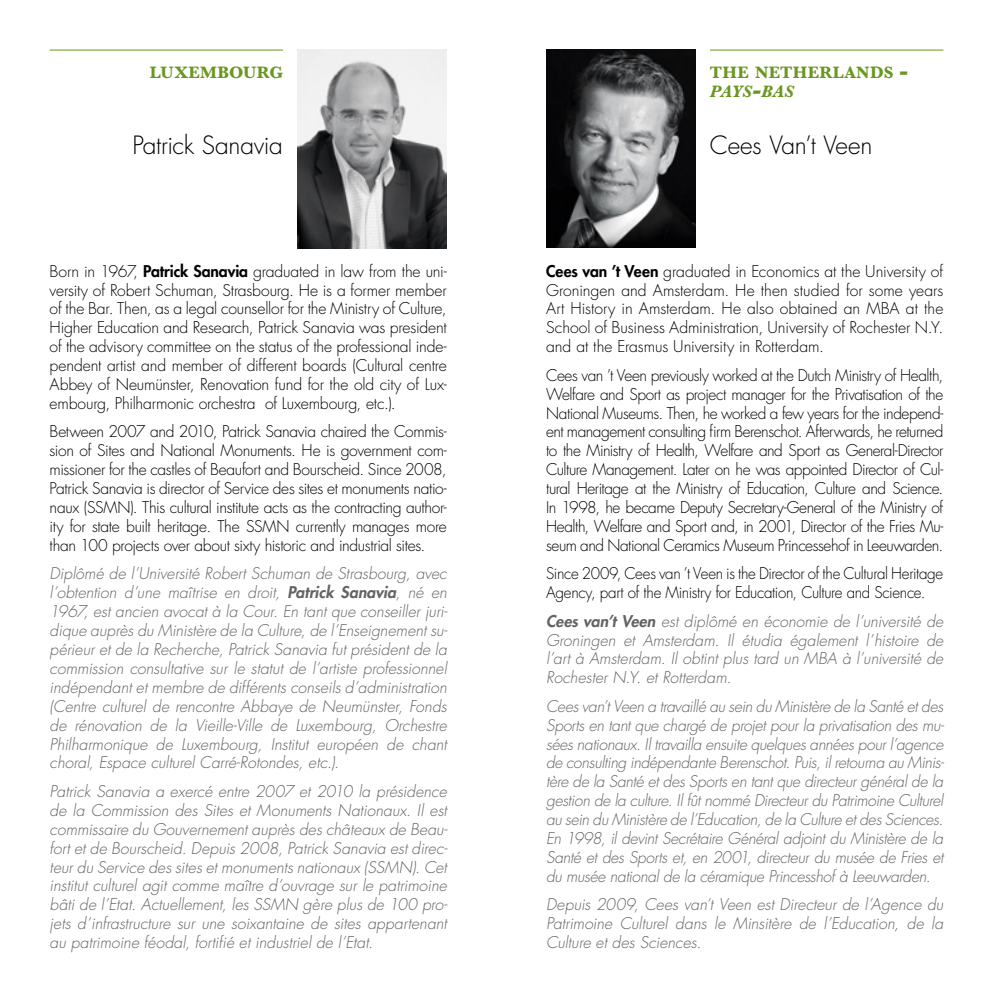
<style>
.page{position:relative;width:993px;height:993px;background:#fff}
.page>*{position:absolute;margin:0;border:0;box-sizing:border-box;transform-origin:0 0}
.t1{font:300 24.5px "Futura LT";letter-spacing:-.015em;color:#000}
.t2{font:700 17.15px/18.9px "Baskerville";letter-spacing:.02em;color:#6a971f}
.t3{font:italic 300 15.75px/18.9px "Futura LT";color:#646363;text-align:justify}
.t4{font:300 15.75px/18.9px "Futura LT";letter-spacing:-.02em;color:#000;text-align:justify}
.t5{font:300 15.75px/18.9px "Futura LT";letter-spacing:-.02em;color:#000;scale:.96 1}
.s1{font-weight:800}
.s2{font-size:24.5px}
.s3{font-style:italic}
.s4{font-style:italic;font-size:24.5px}
</style>
<div class="page">
<hr style="left:709px;top:50px;width:234px;height:1px;background:#6a971f">
<hr style="left:50px;top:50px;width:233px;height:1px;background:#6a971f">
<img style="left:298px;top:50px;width:148px;height:198px">
<img style="left:546px;top:50px;width:148px;height:198px">
<p class="t2" style="left:150px;top:63px;width:135px">LUXEMBOURG</p>
<h1 class="t1" style="left:132px;top:130px;width:152px">Patrick Sanavia</h1>
<p class="t4" style="left:50px;top:262px;width:398px">Born in 1967, <span class="s1">Patrick Sanavia</span> graduated in law from the uni&shy;versity of Robert Schuman, Strasbourg. He is a former member of the Bar. Then, as a legal counsellor for the Ministry of Culture, Higher Education and Research, Patrick Sanavia was president of the advisory committee on the status of the professional inde&shy;pendent artist and member of different boards (Cultural centre Abbey of Neumünster, Renovation fund for the old city of Lux&shy;embourg, Philharmonic orchestra of Luxembourg, etc.).</p>
<p class="t4" style="left:50px;top:422px;width:398px">Between 2007 and 2010, Patrick Sanavia chaired the Commis&shy;sion of Sites and National Monuments. He is government com&shy;missioner for the castles of Beaufort and Bourscheid. Since 2008, Patrick Sanavia is director of Service des sites et monuments natio&shy;naux (SSMN). This cultural institute acts as the contracting author&shy;ity for state built heritage. The SSMN currently manages more than 100 projects over about sixty historic and industrial sites.</p>
<p class="t3" style="left:50px;top:564px;width:399px">Diplômé de l’Université Robert Schuman de Strasbourg, avec l’obtention d’une maîtrise en droit, <span class="s1">Patrick Sanavia</span>, né en 1967, est ancien avocat à la Cour. En tant que conseiller juri&shy;dique auprès du Ministère de la Culture, de l’Enseignement su&shy;périeur et de la Recherche, Patrick Sanavia fut président de la commission consultative sur le statut de l’artiste professionnel indépendant et membre de différents conseils d’administration (Centre culturel de rencontre Abbaye de Neumünster, Fonds de rénovation de la Vieille-Ville de Luxembourg, Orchestre Philharmonique de Luxembourg, Institut européen de chant choral, Espace culturel Carré-Rotondes, etc.).</p>
<p class="t3" style="left:50px;top:781px;width:399px">Patrick Sanavia a exercé entre 2007 et 2010 la présidence de la Commission des Sites et Monuments Nationaux. Il est commissaire du Gouvernement auprès des châteaux de Beau&shy;fort et de Bourscheid. Depuis 2008, Patrick Sanavia est direc&shy;teur du Service des sites et monuments nationaux (SSMN). Cet institut culturel agit comme maître d’ouvrage sur le patrimoine bâti de l’Etat. Actuellement, les SSMN gère plus de 100 pro&shy;jets d’infrastructure sur une soixantaine de sites appartenant au patrimoine féodal, fortifié et industriel de l’Etat.</p>
<p class="t2" style="left:709px;top:63px;width:199px">THE NETHERLANDS <span class="s2">-<br></span><span class="s3">PAYS</span><span class="s4">-</span><span class="s3">BAS</span></p>
<h1 class="t1" style="left:709px;top:130px;width:164px">Cees Van’t Veen</h1>
<p class="t4" style="left:546px;top:262px;width:398px"><span class="s1">Cees van ’t Veen</span> graduated in Economics at the University of Groningen and Amsterdam. He then studied for some years Art History in Amsterdam. He also obtained an MBA at the School of Business Administration, University of Rochester N.Y. and at the Erasmus University in Rotterdam.</p>
<p class="t4" style="left:546px;top:366px;width:398px">Cees van ’t Veen previously worked at the Dutch Ministry of Health, Welfare and Sport as project manager for the Privatisation of the National Museums. Then, he worked a few years for the independ&shy;ent management consulting firm Berenschot. Afterwards, he returned to the Ministry of Health, Welfare and Sport as General-Director Culture Management. Later on he was appointed Director of Cul&shy;tural Heritage at the Ministry of Education, Culture and Science.<br>In 1998, he became Deputy Secretary-General of the Ministry of Health, Welfare and Sport and, in 2001, Director of the Fries Mu&shy;seum and National Ceramics Museum Princessehof in Leeuwarden.</p>
<p class="t5" style="left:546px;top:564px;width:415px">Since 2009, Cees van ’t Veen is the Director of the Cultural Heritage<br>Agency, part of the Ministry for Education, Culture and Science.</p>
<p class="t3" style="left:546px;top:611px;width:398px"><span class="s1">Cees van’t Veen</span> est diplômé en économie de l’université de Groningen et Amsterdam. Il étudia également l’histoire de l’art à Amsterdam. Il obtint plus tard un MBA à l’université de Rochester N.Y. et Rotterdam.</p>
<p class="t3" style="left:546px;top:696px;width:399px">Cees van’t Veen a travaillé au sein du Ministère de la Santé et des Sports en tant que chargé de projet pour la privatisation des mu&shy;sées nationaux. Il travailla ensuite quelques années pour l’agence de consulting indépendante Berenschot. Puis, il retourna au Minis&shy;tère de la Santé et des Sports en tant que directeur général de la gestion de la culture. Il fût nommé Directeur du Patrimoine Culturel au sein du Ministère de l’Education, de la Culture et des Sciences.<br>En 1998, il devint Secrétaire Général adjoint du Ministère de la Santé et des Sports et, en 2001, directeur du musée de Fries et du musée national de la céramique Princesshof à Leeuwarden.</p>
<p class="t3" style="left:546px;top:895px;width:398px">Depuis 2009, Cees van’t Veen est Directeur de l’Agence du Patrimoine Culturel dans le Minsitère de l’Education, de la Culture et des Sciences.</p>
</div>
